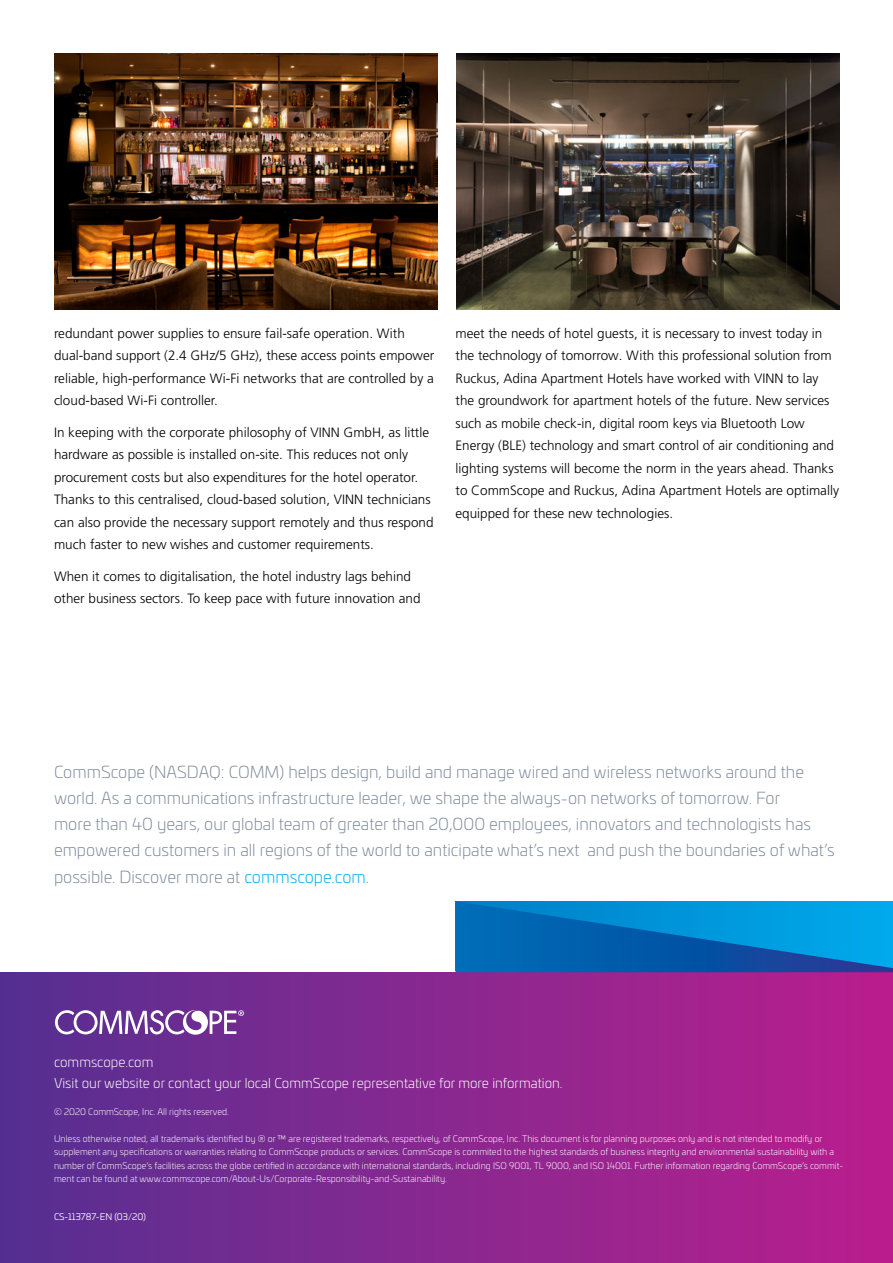
<style>
.page{position:relative;width:893px;height:1263px;background:#fff}
.page>*{position:absolute;margin:0;border:0;box-sizing:border-box;transform-origin:0 0}
.t1{font:300 16.5px/26.2px "Univia Pro";color:#7f8b9b}
.t2{font:300 13.5px/22.5px "Frutiger LT Pro";color:#000}
.t3{font:300 13.5px/21px "Univia Pro";color:#fff}
.t4{font:300 9px/13.5px "Univia Pro";color:#fff}
.t5{font:9px "Univia Pro";color:#fff}
.s1{color:#00aeef}
</style>
<div class="page">
<div style="left:0;top:972px;width:893px;height:291px;background:linear-gradient(to right,#563092,#bb1e8d)"></div>
<svg style="left:455px;top:901px;width:438px;height:71px;background:#0279c3"></svg>
<svg style="left:55px;top:1010px;width:189px;height:25px"></svg>
<img style="left:456px;top:54px;width:383px;height:255px">
<img style="left:54px;top:54px;width:383px;height:255px">
<p class="t2" style="left:54px;top:322px;width:382px">redundant power supplies to ensure fail-safe operation. With dual-band support (2.4 GHz/5 GHz), these access points empower reliable, high-performance Wi-Fi networks that are controlled by a cloud-based Wi-Fi controller.</p>
<p class="t2" style="left:54px;top:421px;width:381px">In keeping with the corporate philosophy of VINN GmbH, as little hardware as possible is installed on-site. This reduces not only procurement costs but also expenditures for the hotel operator.<br>Thanks to this centralised, cloud-based solution, VINN technicians can also provide the necessary support remotely and thus respond much faster to new wishes and customer requirements.</p>
<p class="t2" style="left:54px;top:565px;width:368px">When it comes to digitalisation, the hotel industry lags behind other business sectors. To keep pace with future innovation and</p>
<p class="t2" style="left:455px;top:322px;width:385px">meet the needs of hotel guests, it is necessary to invest today in the technology of tomorrow. With this professional solution from Ruckus, Adina Apartment Hotels have worked with VINN to lay the groundwork for apartment hotels of the future. New services such as mobile check-in, digital room keys via Bluetooth Low Energy (BLE) technology and smart control of air conditioning and lighting systems will become the norm in the years ahead. Thanks to CommScope and Ruckus, Adina Apartment Hotels are optimally equipped for these new technologies.</p>
<p class="t1" style="left:54px;top:758px;width:782px">CommScope (NASDAQ: COMM) helps design, build and manage wired and wireless networks around the world. As a communications infrastructure leader, we shape the always-on networks of tomorrow. For<br>more than 40 years, our global team of greater than 20,000 employees, innovators and technologists has empowered customers in all regions of the world to anticipate what’s next and push the boundaries of what’s possible. Discover more at <span class="s1">commscope.com</span>.</p>
<p class="t3" style="left:54px;top:1050px;width:510px">commscope.com<br>Visit our website or contact your local CommScope representative for more information.</p>
<p class="t4" style="left:54px;top:1104px;width:177px">© 2020 CommScope, Inc. All rights reserved.</p>
<p class="t4" style="left:54px;top:1131px;width:791px">Unless otherwise noted, all trademarks identified by ® or ™ are registered trademarks, respectively, of CommScope, Inc. This document is for planning purposes only and is not intended to modify or supplement any specifications or warranties relating to CommScope products or services. CommScope is commited to the highest standards of business integrity and environmental sustainability with a number of CommScope’s facilities across the globe certified in accordance with international standards, including ISO 9001, TL 9000, and ISO 14001. Further information regarding CommScope’s commit&shy;ment can be found at www.commscope.com/About-Us/Corporate-Responsibility-and-Sustainability.</p>
<p class="t5" style="left:54px;top:1210px;width:93px">CS-113787-EN (03/20)</p>
</div>
